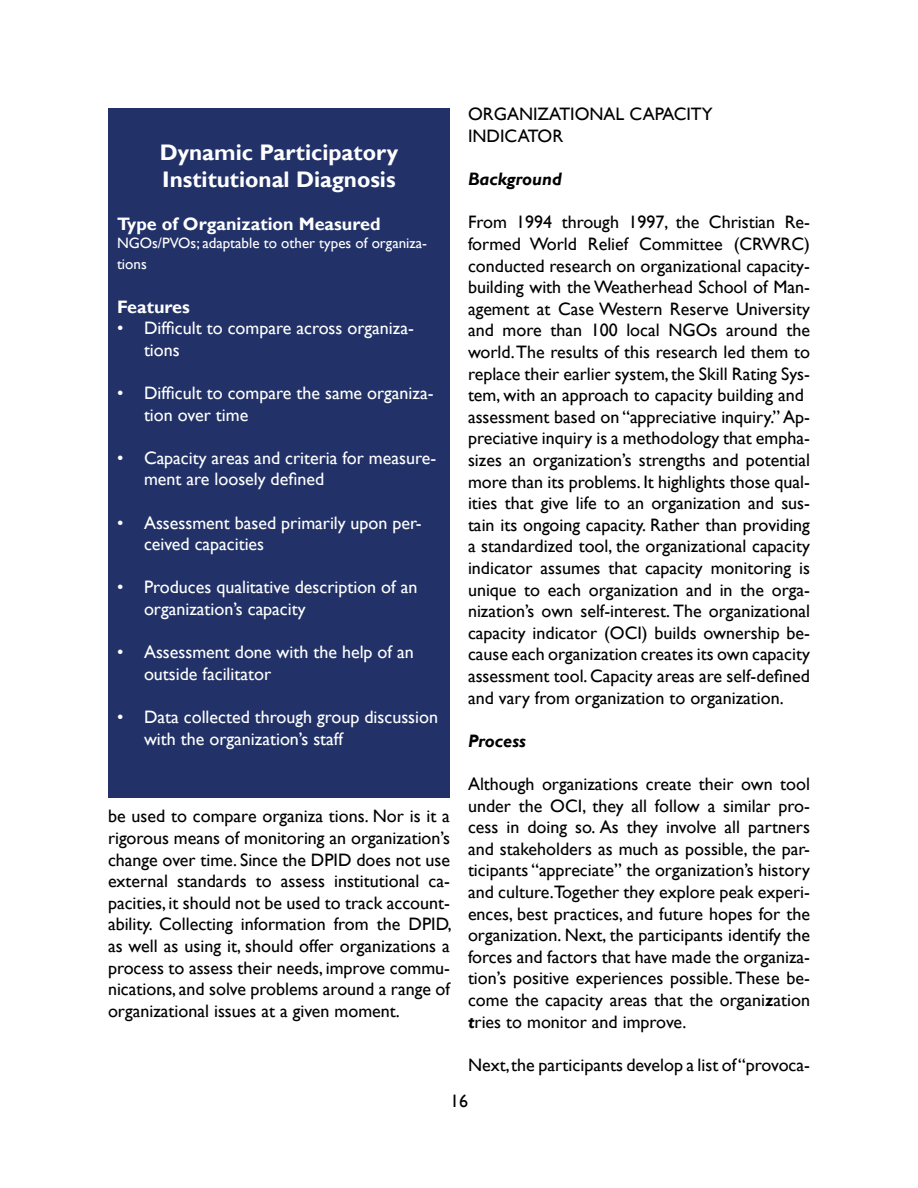
<style>
.page{position:relative;width:918px;height:1188px;background:#fff}
.page>*{position:absolute;margin:0;border:0;box-sizing:border-box;transform-origin:0 0}
.t1{font:700 22.5px/27px "Gill Sans";color:#fff}
.t2{font:18px/21.6px "Gill Sans";color:#000;text-align:justify}
.t3{font:18px/21.6px "Gill Sans";color:#fff}
.t4{font:700 18px "Gill Sans";color:#fff}
.t5{font:italic 700 18px "Gill Sans";color:#000}
.t6{font:15px/21.6px "Gill Sans";color:#fff}
.s1{font-weight:700;font-style:italic}
</style>
<div class="page">
<div style="left:108px;top:108px;width:342px;height:689px;background:#223268"></div>
<p class="t1" style="left:160px;top:139px;width:240px">Dynamic Participatory<br>Institutional Diagnosis</p>
<p class="t4" style="left:117px;top:213px;width:265px">Type of Organization Measured</p>
<p class="t6" style="left:117px;top:232px;width:312px">NGOs/PVOs; adaptable to other types of organiza&shy;tions</p>
<p class="t4" style="left:117px;top:296px;width:74px">Features</p>
<p class="t3" style="left:144px;top:318px;width:271px;text-indent:-27px">• Difficult to compare across organiza&shy;tions</p>
<p class="t3" style="left:144px;top:382px;width:291px;text-indent:-27px">• Difficult to compare the same organiza&shy;tion over time</p>
<p class="t3" style="left:144px;top:447px;width:294px;text-indent:-27px">• Capacity areas and criteria for measure&shy;ment are loosely defined</p>
<p class="t3" style="left:144px;top:512px;width:279px;text-indent:-27px">• Assessment based primarily upon per&shy;ceived capacities</p>
<p class="t3" style="left:144px;top:577px;width:275px;text-indent:-27px">• Produces qualitative description of an organization’s capacity</p>
<p class="t3" style="left:144px;top:642px;width:271px;text-indent:-27px">• Assessment done with the help of an outside facilitator</p>
<p class="t3" style="left:144px;top:706px;width:296px;text-indent:-27px">• Data collected through group discussion with the organization’s staff</p>
<p class="t2" style="left:108px;top:806px;width:345px">be used to compare organiza tions. Nor is it a rigorous means of monitoring an organization’s change over time. Since the DPID does not use external standards to assess institutional ca&shy;pacities, it should not be used to track account&shy;ability. Collecting information from the DPID, as well as using it, should offer organizations a process to assess their needs, improve commu&shy;nications, and solve problems around a range of organizational issues at a given moment.</p>
<p class="t2" style="left:468px;top:104px;width:246px">ORGANIZATIONAL CAPACITY<br>INDICATOR</p>
<p class="t5" style="left:468px;top:169px;width:95px">Background</p>
<p class="t2" style="left:468px;top:212px;width:344px;text-align:left">From 1994 through 1997, the Christian Re&shy;formed World Relief Committee (CRWRC) conducted research on organizational capacity&shy;building with the Weatherhead School of Man&shy;agement at Case Western Reserve University and more than 100 local NGOs around the world. The results of this research led them to replace their earlier system, the Skill Rating Sys&shy;tem, with an approach to capacity building and assessment based on “appreciative inquiry.” Ap&shy;preciative inquiry is a methodology that empha&shy;sizes an organization’s strengths and potential more than its problems. It highlights those qual&shy;ities that give life to an organization and sus&shy;tain its ongoing capacity. Rather than providing a standardized tool, the organizational capacity indicator assumes that capacity monitoring is unique to each organization and in the orga&shy;nization’s own self-interest. The organizational capacity indicator (OCI) builds ownership be&shy;cause each organization creates its own capacity assessment tool. Capacity areas are self-defined and vary from organization to organization.</p>
<p class="t5" style="left:468px;top:730px;width:59px">Process</p>
<p class="t2" style="left:468px;top:774px;width:344px">Although organizations create their own tool under the OCI, they all follow a similar pro&shy;cess in doing so. As they involve all partners and stakeholders as much as possible, the par&shy;ticipants “appreciate” the organization’s history and culture.Together they explore peak experi&shy;ences, best practices, and future hopes for the organization. Next, the participants identify the forces and factors that have made the organiza&shy;tion’s positive experiences possible. These be&shy;come the capacity areas that the organi<span class="s1">z</span>ation <span class="s1">t</span>ries to monitor and improve.</p>
<p class="t2" style="left:468px;top:1054px;width:344px">Next, the participants develop a list of “provoca-</p>
<p class="t2" style="left:450px;top:1090px;width:19px">16</p>
</div>
